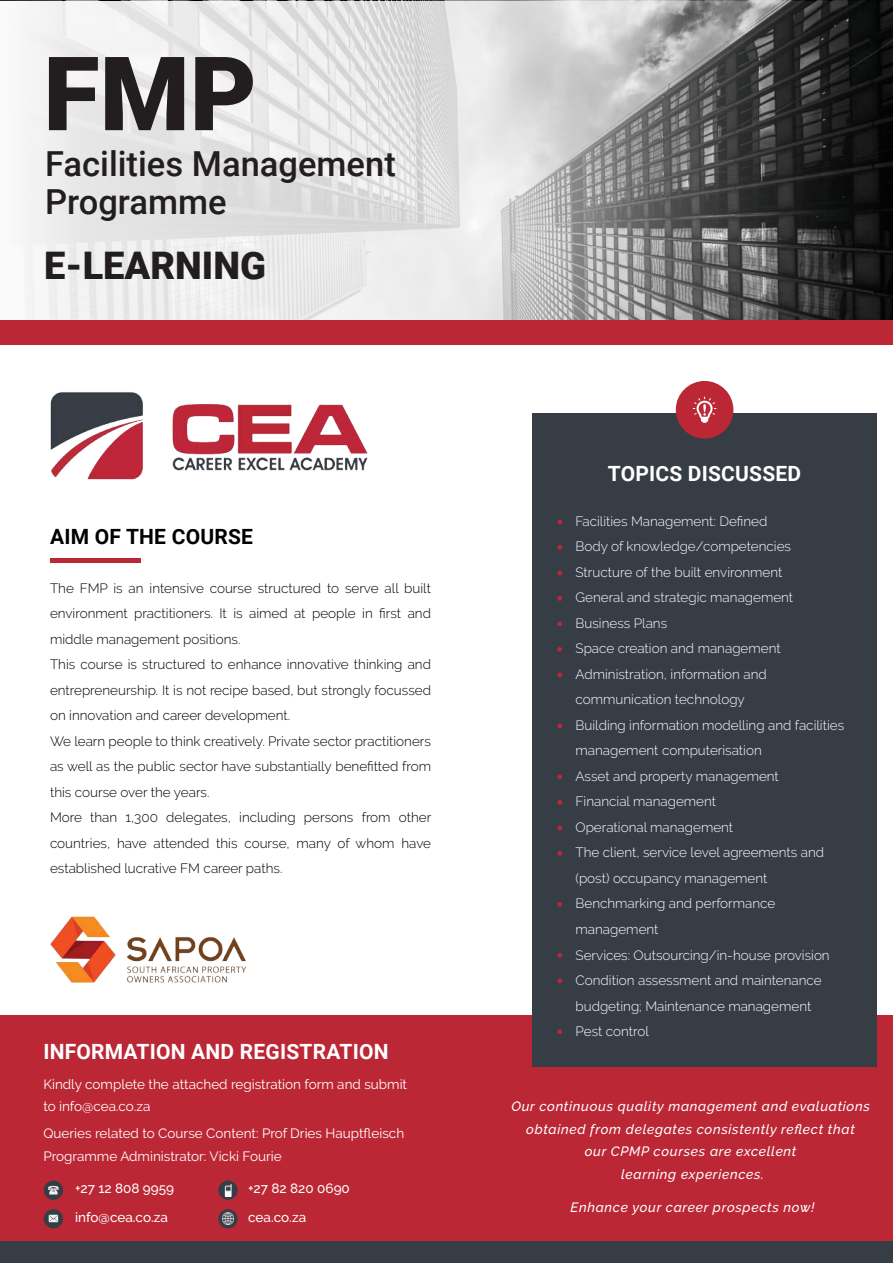
<style>
.page{position:relative;width:893px;height:1263px;background:#fff}
.page>*{position:absolute;margin:0;border:0;box-sizing:border-box;transform-origin:0 0}
.t1{font:900 102.9px "Roboto";color:#221e1f}
.t2{font:900 37.95px "Roboto";color:#221e1f}
.t3{font:500 34.5px/37.5px "Roboto";color:#221e1f}
.t4{font:700 21px "Roboto";letter-spacing:.01em;color:#fff}
.t5{font:700 21px "Roboto";letter-spacing:.01em;color:#010102}
.t6{font:300 13.5px/25.5px "Raleway";color:#fff}
.t7{font:300 13.5px/25.5px "Raleway";color:#010102}
.t8{font:italic 500 13.5px/22.5px "Raleway";letter-spacing:.05em;color:#fff;text-align:center}
.t9{font:13.5px/22.2px "Raleway";color:#fff}
.t10{font:500 13.5px/28.7px "Raleway";color:#fff}
</style>
<div class="page">
<img style="left:25px;top:1px;width:868px;height:319px">
<img style="left:50px;top:916px;width:197px;height:67px">
<div style="left:0;top:320px;width:893px;height:24px;background:#bc2736"></div>
<hr style="left:50px;top:558px;width:90px;height:4px;background:#bc2736">
<img style="left:50px;top:392px;width:318px;height:88px">
<div style="left:0;top:1241px;width:893px;height:22px;background:#363d44"></div>
<div style="left:0;top:1015px;width:893px;height:226px;background:#bc2736"></div>
<svg style="left:218px;top:1209px;width:20px;height:19px"></svg>
<div style="left:44px;top:1180px;width:19px;height:20px;background:#363d44;border-radius:50%"></div>
<svg style="left:44px;top:1209px;width:19px;height:19px"></svg>
<svg style="left:48px;top:1186px;width:11px;height:8px"></svg>
<svg style="left:49px;top:1215px;width:9px;height:7px"></svg>
<svg style="left:218px;top:1180px;width:20px;height:20px"></svg>
<svg style="left:222px;top:1184px;width:12px;height:12px"></svg>
<svg style="left:222px;top:1213px;width:12px;height:12px"></svg>
<div style="left:532px;top:413px;width:345px;height:654px;background:#363d44"></div>
<div style="left:676px;top:381px;width:57px;height:58px;background:#bc2736;border-radius:50%"></div>
<svg style="left:693px;top:397px;width:23px;height:26px"></svg>
<svg style="left:557px;top:519px;width:5px;height:5px"></svg>
<svg style="left:557px;top:545px;width:5px;height:5px"></svg>
<svg style="left:557px;top:570px;width:5px;height:5px"></svg>
<svg style="left:557px;top:596px;width:5px;height:5px"></svg>
<svg style="left:557px;top:621px;width:5px;height:5px"></svg>
<svg style="left:557px;top:647px;width:5px;height:5px"></svg>
<svg style="left:557px;top:672px;width:5px;height:5px"></svg>
<svg style="left:557px;top:825px;width:5px;height:5px"></svg>
<svg style="left:557px;top:851px;width:5px;height:5px"></svg>
<svg style="left:557px;top:902px;width:5px;height:5px"></svg>
<svg style="left:557px;top:953px;width:5px;height:5px"></svg>
<svg style="left:557px;top:978px;width:5px;height:5px"></svg>
<svg style="left:557px;top:1029px;width:5px;height:5px"></svg>
<svg style="left:557px;top:774px;width:5px;height:5px"></svg>
<svg style="left:557px;top:800px;width:5px;height:5px"></svg>
<svg style="left:557px;top:723px;width:5px;height:5px"></svg>
<h1 class="t1" style="left:43px;top:34px;width:215px">FMP</h1>
<h3 class="t3" style="left:45px;top:148px;width:352px">Facilities Management<br>Programme</h3>
<h2 class="t2" style="left:44px;top:243px;width:223px">E-LEARNING</h2>
<h3 class="t5" style="left:50px;top:524px;width:204px">AIM OF THE COURSE</h3>
<p class="t7" style="left:50px;top:576px;width:383px">The FMP is an intensive course structured to serve all built environment practitioners. It is aimed at people in first and middle management positions.<br>This course is structured to enhance innovative thinking and entrepreneurship. It is not recipe based, but strongly focussed on innovation and career development.<br>We learn people to think creatively. Private sector practitioners as well as the public sector have substantially benefitted from this course over the years.<br>More than 1,300 delegates, including persons from other countries, have attended this course, many of whom have established lucrative FM career paths.</p>
<h3 class="t4" style="left:43px;top:1039px;width:347px">INFORMATION AND REGISTRATION</h3>
<p class="t9" style="left:43px;top:1073px;width:365px">Kindly complete the attached registration form and submit to info@cea.co.za</p>
<p class="t9" style="left:43px;top:1122px;width:362px">Queries related to Course Content: Prof Dries Hauptfleisch<br>Programme Administrator: Vicki Fourie</p>
<p class="t10" style="left:75px;top:1174px;width:101px">+27 12 808 9959 info@cea.co.za</p>
<p class="t10" style="left:248px;top:1174px;width:103px">+27 82 820 0690 cea.co.za</p>
<h3 class="t4" style="left:608px;top:461px;width:195px">TOPICS DISCUSSED</h3>
<p class="t6" style="left:576px;top:508px;width:270px">Facilities Management: Defined<br>Body of knowledge/competencies<br>Structure of the built environment<br>General and strategic management<br>Business Plans<br>Space creation and management<br>Administration, information and communication technology<br>Building information modelling and facilities management computerisation<br>Asset and property management<br>Financial management<br>Operational management<br>The client, service level agreements and (post) occupancy management<br>Benchmarking and performance management<br>Services: Outsourcing/in-house provision<br>Condition assessment and maintenance budgeting; Maintenance management<br>Pest control</p>
<p class="t8" style="left:511px;top:1096px;width:360px">Our continuous quality management and evaluations obtained from delegates consistently reflect that<br>our CPMP courses are excellent<br>learning experiences.</p>
<p class="t8" style="left:571px;top:1195px;width:246px">Enhance your career prospects now!</p>
</div>
